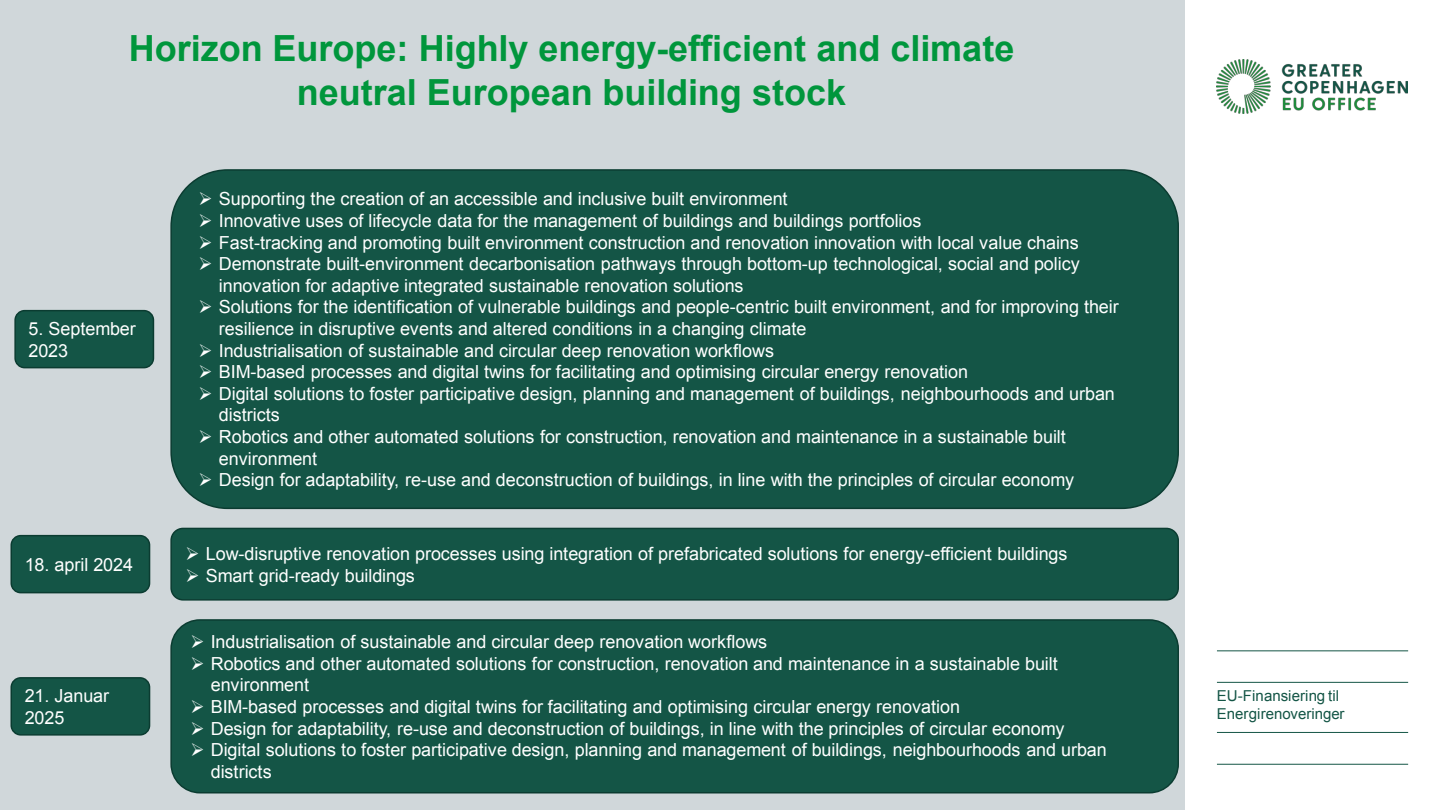
<style>
.page{position:relative;width:1440px;height:810px;background:#d0d7da}
.page>*{position:absolute;margin:0;border:0;box-sizing:border-box;transform-origin:0 0}
.t1{font:700 36px/43.2px "Arial";color:#00963c;text-align:center}
.t2{font:18px/21.6px "Arial";letter-spacing:-.005em;color:#fff}
.t3{font:15px/18px "Arial";letter-spacing:.005em;color:#145546}
</style>
<div class="page">
<div style="left:1185px;top:0;width:255px;height:810px;background:#fff"></div>
<img style="left:1217px;top:59px;width:191px;height:54px">
<hr style="left:1217px;top:732px;width:191px;height:1px;background:#145546">
<hr style="left:1217px;top:764px;width:191px;height:1px;background:#145546">
<hr style="left:1217px;top:682px;width:191px;height:1px;background:#145546">
<hr style="left:1217px;top:650px;width:191px;height:1px;background:#145546">
<div style="left:171px;top:620px;width:1007px;height:173px;background:#145546;border-radius:29px"></div>
<div style="left:170px;top:619px;width:1009px;height:175px;border:2px solid #0b3c31;border-radius:29px"></div>
<div style="left:11px;top:678px;width:139px;height:57px;background:#145546;border-radius:9px"></div>
<div style="left:10px;top:677px;width:140px;height:59px;border:2px solid #0b3c31;border-radius:9px"></div>
<div style="left:171px;top:528px;width:1007px;height:72px;background:#145546;border-radius:12px"></div>
<div style="left:170px;top:528px;width:1009px;height:73px;border:2px solid #0b3c31;border-radius:12px"></div>
<div style="left:11px;top:536px;width:139px;height:57px;background:#145546;border-radius:9px"></div>
<div style="left:10px;top:535px;width:140px;height:58px;border:2px solid #0b3c31;border-radius:9px"></div>
<div style="left:171px;top:170px;width:1007px;height:338px;background:#145546;border-radius:56px"></div>
<div style="left:170px;top:169px;width:1009px;height:340px;border:2px solid #0b3c31;border-radius:56px"></div>
<div style="left:15px;top:311px;width:138px;height:57px;background:#145546;border-radius:9px"></div>
<div style="left:14px;top:310px;width:140px;height:58px;border:2px solid #0b3c31;border-radius:9px"></div>
<h1 class="t1" style="left:129px;top:27px;width:887px">Horizon Europe: Highly energy-efficient and climate neutral European building stock</h1>
<p class="t2" style="left:28px;top:318px;width:109px">5. September<br>2023</p>
<p class="t2" style="left:25px;top:554px;width:110px">18. april 2024</p>
<p class="t2" style="left:25px;top:685px;width:86px">21. Januar<br>2025</p>
<p class="t2" style="left:198px;top:188px;width:591px">➢ Supporting the creation of an accessible and inclusive built environment</p>
<p class="t2" style="left:198px;top:210px;width:724px">➢ Innovative uses of lifecycle data for the management of buildings and buildings portfolios</p>
<p class="t2" style="left:198px;top:232px;width:882px">➢ Fast-tracking and promoting built environment construction and renovation innovation with local value chains</p>
<p class="t2" style="left:219px;top:253px;width:862px;text-indent:-20px">➢ Demonstrate built-environment decarbonisation pathways through bottom-up technological, social and policy innovation for adaptive integrated sustainable renovation solutions</p>
<p class="t2" style="left:219px;top:296px;width:901px;text-indent:-20px">➢ Solutions for the identification of vulnerable buildings and people-centric built environment, and for improving their resilience in disruptive events and altered conditions in a changing climate</p>
<p class="t2" style="left:198px;top:340px;width:577px">➢ Industrialisation of sustainable and circular deep renovation workflows</p>
<p class="t2" style="left:198px;top:361px;width:771px">➢ BIM-based processes and digital twins for facilitating and optimising circular energy renovation</p>
<p class="t2" style="left:219px;top:383px;width:898px;text-indent:-20px">➢ Digital solutions to foster participative design, planning and management of buildings, neighbourhoods and urban districts</p>
<p class="t2" style="left:219px;top:426px;width:848px;text-indent:-20px">➢ Robotics and other automated solutions for construction, renovation and maintenance in a sustainable built environment</p>
<p class="t2" style="left:198px;top:469px;width:877px">➢ Design for adaptability, re-use and deconstruction of buildings, in line with the principles of circular economy</p>
<p class="t2" style="left:185px;top:543px;width:884px">➢ Low-disruptive renovation processes using integration of prefabricated solutions for energy-efficient buildings</p>
<p class="t2" style="left:185px;top:565px;width:231px">➢ Smart grid-ready buildings</p>
<p class="t2" style="left:190px;top:631px;width:578px">➢ Industrialisation of sustainable and circular deep renovation workflows</p>
<p class="t2" style="left:211px;top:653px;width:848px;text-indent:-20px">➢ Robotics and other automated solutions for construction, renovation and maintenance in a sustainable built environment</p>
<p class="t2" style="left:190px;top:696px;width:771px">➢ BIM-based processes and digital twins for facilitating and optimising circular energy renovation</p>
<p class="t2" style="left:190px;top:718px;width:875px">➢ Design for adaptability, re-use and deconstruction of buildings, in line with the principles of circular economy</p>
<p class="t2" style="left:211px;top:739px;width:898px;text-indent:-20px">➢ Digital solutions to foster participative design, planning and management of buildings, neighbourhoods and urban districts</p>
<p class="t3" style="left:1217px;top:687px;width:129px">EU-Finansiering til<br>Energirenoveringer</p>
</div>
